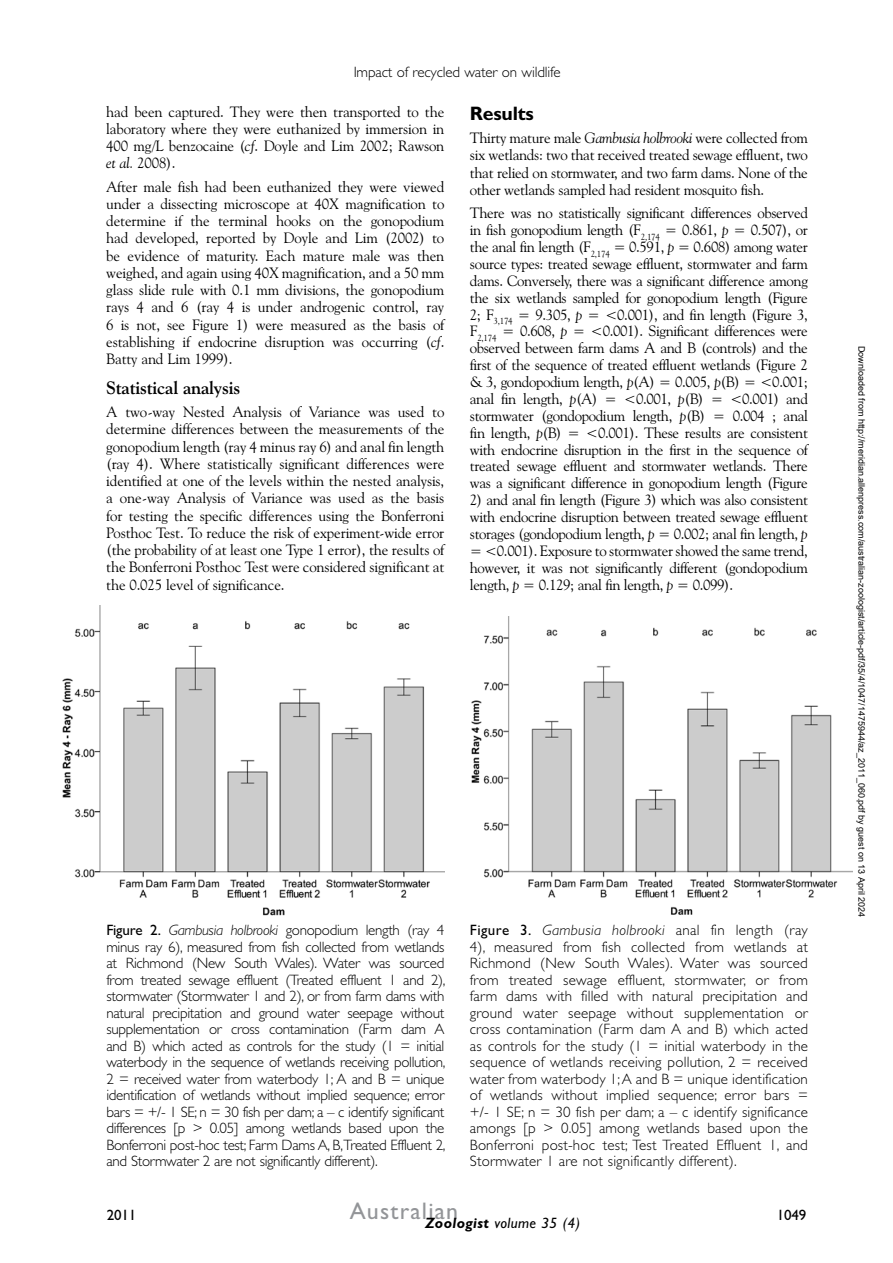
<style>
.page{position:relative;width:893px;height:1263px;background:#fff}
.page>*{position:absolute;margin:0;border:0;box-sizing:border-box;transform-origin:0 0}
.t1{font:24px "Gill Sans";letter-spacing:.05em;color:#939598}
.t2{font:700 19.5px "Gill Sans";letter-spacing:-.01em;color:#000}
.t3{font:700 18px "Goudy Old Style BT";letter-spacing:-.01em;color:#000}
.t4{font:15px/17.2px "Goudy Old Style BT";letter-spacing:-.015em;color:#000;text-align:justify}
.t5{font:300 15px/16.5px "Gill Sans";letter-spacing:-.01em;color:#000;text-align:justify}
.t6{font:italic 15px "Gill Sans";letter-spacing:.025em;color:#000}
.t7{font:15px "Gill Sans";letter-spacing:-.01em;color:#000}
.t8{font:9px "Arial";color:#000}
.s1{font-style:italic}
.s2{font-weight:400}
.s3{font-weight:700}
</style>
<div class="page">
<img style="left:62px;top:606px;width:382px;height:310px">
<img style="left:471px;top:617px;width:382px;height:298px">
<p class="t5" style="left:354px;top:63px;width:208px">Impact of recycled water on wildlife</p>
<p class="t4" style="left:106px;top:103px;width:340px">had been captured. They were then transported to the laboratory where they were euthanized by immersion in 400 mg/L benzocaine (<span class="s1">cf</span>. Doyle and Lim 2002; Rawson <span class="s1">et al.</span> 2008).</p>
<p class="t4" style="left:106px;top:177px;width:340px">After male fish had been euthanized they were viewed under a dissecting microscope at 40X magnification to determine if the terminal hooks on the gonopodium had developed, reported by Doyle and Lim (2002) to be evidence of maturity. Each mature male was then weighed, and again using 40X magnification, and a 50 mm glass slide rule with 0.1 mm divisions, the gonopodium rays 4 and 6 (ray 4 is under androgenic control, ray 6 is not, see Figure 1) were measured as the basis of establishing if endocrine disruption was occurring (<span class="s1">cf</span>.<br>Batty and Lim 1999).</p>
<p class="t3" style="left:106px;top:376px;width:136px">Statistical analysis</p>
<p class="t4" style="left:106px;top:403px;width:340px">A two-way Nested Analysis of Variance was used to determine differences between the measurements of the gonopodium length (ray 4 minus ray 6) and anal fin length (ray 4). Where statistically significant differences were identified at one of the levels within the nested analysis, a one-way Analysis of Variance was used as the basis for testing the specific differences using the Bonferroni Posthoc Test. To reduce the risk of experiment-wide error (the probability of at least one Type 1 error), the results of the Bonferroni Posthoc Test were considered significant at the 0.025 level of significance.</p>
<h2 class="t2" style="left:470px;top:100px;width:66px">Results</h2>
<p class="t4" style="left:470px;top:129px;width:340px">Thirty mature male <span class="s1">Gambusia holbrooki</span> were collected from six wetlands: two that received treated sewage effluent, two that relied on stormwater, and two farm dams. None of the other wetlands sampled had resident mosquito fish.</p>
<p class="t4" style="left:470px;top:204px;width:340px">There was no statistically significant differences observed in fish gonopodium length (F<sub>2,174</sub> = 0.861, <span class="s1">p</span> = 0.507), or the anal fin length (F<sub>2,174</sub> = 0.591, <span class="s1">p</span> = 0.608) among water source types: treated sewage effluent, stormwater and farm dams. Conversely, there was a significant difference among the six wetlands sampled for gonopodium length (Figure 2; F<sub>3,174</sub> = 9.305, <span class="s1">p</span> = &lt;0.001), and fin length (Figure 3, F<sub>2,174</sub> = 0.608, <span class="s1">p</span> = &lt;0.001). Significant differences were observed between farm dams A and B (controls) and the first of the sequence of treated effluent wetlands (Figure 2 &amp; 3, gondopodium length, <span class="s1">p</span>(A) = 0.005, <span class="s1">p</span>(B) = &lt;0.001; anal fin length, <span class="s1">p</span>(A) = &lt;0.001, <span class="s1">p</span>(B) = &lt;0.001) and stormwater (gondopodium length, <span class="s1">p</span>(B) = 0.004 ; anal fin length, <span class="s1">p</span>(B) = &lt;0.001). These results are consistent with endocrine disruption in the first in the sequence of treated sewage effluent and stormwater wetlands. There was a significant difference in gonopodium length (Figure</p>
<p class="t4" style="left:470px;top:491px;width:340px;line-height:16.8px">2) and anal fin length (Figure 3) which was also consistent with endocrine disruption between treated sewage effluent storages (gondopodium length, <span class="s1">p</span> = 0.002; anal fin length, <span class="s1">p </span>= &lt;0.001). Exposure to stormwater showed the same trend, however, it was not significantly different (gondopodium length, <span class="s1">p</span> = 0.129; anal fin length, <span class="s1">p</span> = 0.099).</p>
<p class="t5" style="left:106px;top:922px;width:341px"><span class="s2">Figure 2.</span> <span class="s1">Gambusia holbrooki</span> gonopodium length (ray 4 minus ray 6), measured from fish collected from wetlands at Richmond (New South Wales). Water was sourced from treated sewage effluent (Treated effluent 1 and 2), stormwater (Stormwater 1 and 2), or from farm dams with natural precipitation and ground water seepage without supplementation or cross contamination (Farm dam A and B) which acted as controls for the study (1 = initial waterbody in the sequence of wetlands receiving pollution, 2 = received water from waterbody 1; A and B = unique identification of wetlands without implied sequence; error bars = +/- 1 SE; n = 30 fish per dam; a – c identify significant differences [p &gt; 0.05] among wetlands based upon the Bonferroni post-hoc test; Farm Dams A, B,Treated Effluent 2, and Stormwater 2 are not significantly different).</p>
<p class="t5" style="left:470px;top:922px;width:340px"><span class="s2">Figure 3.</span> <span class="s1">Gambusia holbrooki</span> anal fin length (ray 4), measured from fish collected from wetlands at Richmond (New South Wales). Water was sourced from treated sewage effluent, stormwater, or from farm dams with filled with natural precipitation and ground water seepage without supplementation or cross contamination (Farm dam A and B) which acted as controls for the study (1 = initial waterbody in the sequence of wetlands receiving pollution, 2 = received water from waterbody 1; A and B = unique identification of wetlands without implied sequence; error bars = +/- 1 SE; n = 30 fish per dam; a – c identify significance amongs [p &gt; 0.05] among wetlands based upon the Bonferroni post-hoc test; Test Treated Effluent 1, and Stormwater 1 are not significantly different).</p>
<p class="t7" style="left:107px;top:1204px;width:31px">2011</p>
<h1 class="t1" style="left:350px;top:1195px;width:110px">Australian</h1>
<p class="t6" style="left:425px;top:1213px;width:157px"><span class="s3">Zoologist</span> volume 35 (4)</p>
<p class="t7" style="left:777px;top:1205px;width:31px">1049</p>
<p class="t8" style="left:865px;top:346px;width:573px;rotate:90deg">Downloaded from http://meridian.allenpress.com/australian-zoologist/article-pdf/35/4/1047/1475944/az_2011_060.pdf by guest on 13 April 2024</p>
</div>
